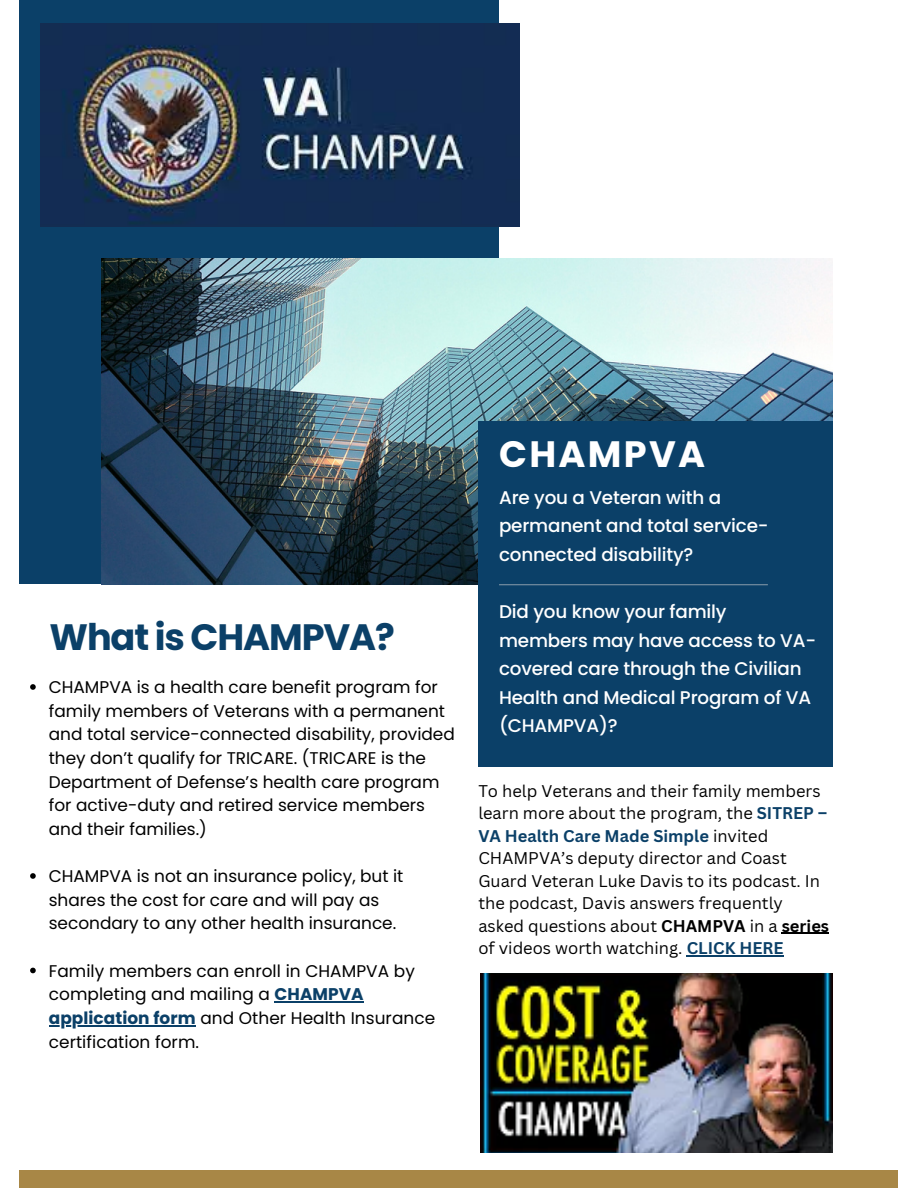
<style>
.page{position:relative;width:918px;height:1188px;background:#fff}
.page>*{position:absolute;margin:0;border:0;box-sizing:border-box;transform-origin:0 0}
.t1{font:700 36.75px "Poppins";letter-spacing:-.03em;color:#0b4068}
.t2{font:700 36.75px "Poppins";letter-spacing:.065em;color:#fff}
.t3{font:500 18.3px/28.7px "Poppins";letter-spacing:-.01em;color:#fff}
.t4{font:16.95px/23.7px "Poppins";color:#000}
.t5{font:16.5px/22.5px "Canva Sans";color:#000}
.s1{font-weight:700;color:#0b4068}
.s2{font-weight:700}
</style>
<div class="page">
<div style="left:20px;top:0;width:479px;height:584px;background:#0b4068"></div>
<div style="left:20px;top:1170px;width:878px;height:18px;background:#a88746"></div>
<img style="left:101px;top:258px;width:731px;height:326px">
<img style="left:481px;top:973px;width:352px;height:179px">
<div style="left:478px;top:421px;width:355px;height:346px;background:#0b4068"></div>
<hr style="left:499px;top:584px;width:269px;height:1px;background:#7c93a4">
<img style="left:40px;top:24px;width:480px;height:202px">
<svg style="left:30px;top:684px;width:6px;height:6px"></svg>
<svg style="left:30px;top:873px;width:6px;height:6px"></svg>
<svg style="left:30px;top:968px;width:6px;height:5px"></svg>
<hr style="left:275px;top:1001px;width:89px;height:2px;background:#0b4068">
<hr style="left:49px;top:1025px;width:147px;height:1px;background:#0b4068">
<hr style="left:782px;top:933px;width:47px;height:1px;background:#000">
<hr style="left:687px;top:955px;width:97px;height:2px;background:#0b4068">
<h1 class="t1" style="left:50px;top:611px;width:347px">What is CHAMPVA?</h1>
<h2 class="t4" style="left:49px;top:675px;width:408px">CHAMPVA is a health care benefit program for family members of Veterans with a permanent and total service-connected disability, provided they don’t qualify for TRICARE. (TRICARE is the Department of Defense’s health care program for active-duty and retired service members and their families.)</h2>
<p class="t4" style="left:49px;top:864px;width:356px">CHAMPVA is not an insurance policy, but it shares the cost for care and will pay as secondary to any other health insurance.</p>
<p class="t4" style="left:49px;top:959px;width:368px">Family members can enroll in CHAMPVA by completing and mailing a <span class="s1">CHAMPVA</span></p>
<p class="t4" style="left:49px;top:1006px;width:388px"><span class="s1">application form</span> and Other Health Insurance certification form.</p>
<p class="t2" style="left:499px;top:429px;width:208px">CHAMPVA</p>
<p class="t3" style="left:499px;top:483px;width:271px">Are you a Veteran with a permanent and total service&shy;connected disability?</p>
<h3 class="t3" style="left:499px;top:597px;width:319px">Did you know your family members may have access to VA&shy;covered care through the Civilian<br>Health and Medical Program of VA (CHAMPVA)?</h3>
<p class="t5" style="left:478px;top:779px;width:352px">To help Veterans and their family members learn more about the program, the <span class="s1">SITREP – VA Health Care Made Simple</span> invited CHAMPVA’s deputy director and Coast Guard Veteran Luke Davis to its podcast. In the podcast, Davis answers frequently asked questions about <span class="s2">CHAMPVA</span> in a <span class="s2">series </span>of videos worth watching. <span class="s1">CLICK HERE</span></p>
</div>
